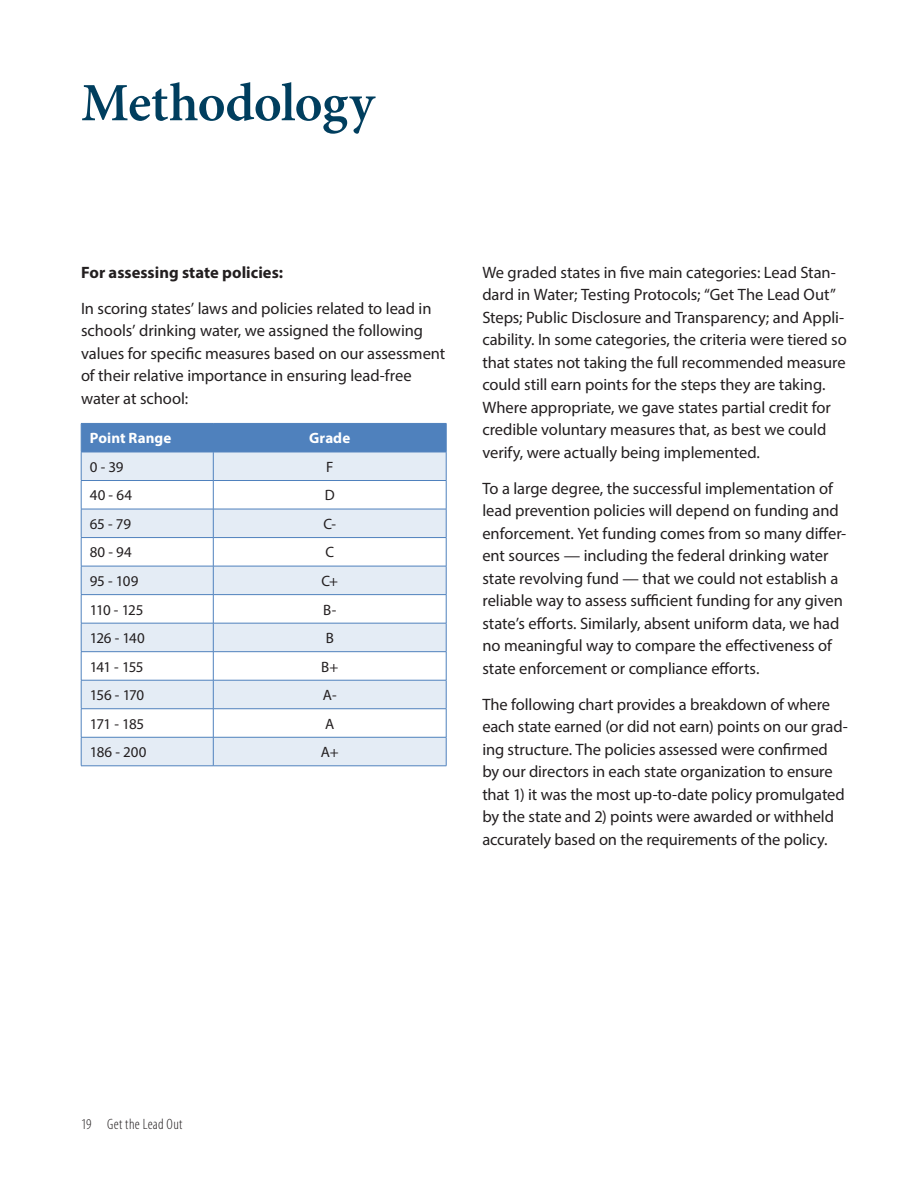
<style>
.page{position:relative;width:918px;height:1188px;background:#fff}
.page>*{position:absolute;margin:0;border:0;box-sizing:border-box;transform-origin:0 0}
.Heading_1{font:600 54px "Minion Pro";letter-spacing:-.015em;color:#003e5e}
.t1{font:16.5px/22.5px "Myriad Pro";letter-spacing:-.005em;color:#231f20}
.t2{font:700 16.5px "Myriad Pro";color:#231f20}
.t3{font:15px "Myriad Pro";letter-spacing:-.025em;color:#231f20}
.t4{font:300 condensed 15px "Myriad Pro";letter-spacing:.025em;color:#231f20}
.t5{font:700 15px "Myriad Pro";letter-spacing:.005em;color:#fff}
</style>
<div class="page">
<svg style="left:81px;top:423px;width:366px;height:343px"></svg>
<hr style="left:81px;top:766px;width:132px;height:1px;background:#4f81bd">
<hr style="left:213px;top:766px;width:233px;height:1px;background:#4f81bd">
<p class="Heading_1" style="left:81px;top:66px;width:295px">Methodology</p>
<p class="t2" style="left:81px;top:261px;width:204px">For assessing state policies:</p>
<p class="t1" style="left:81px;top:297px;width:366px">In scoring states’ laws and policies related to lead in schools’ drinking water, we assigned the following values for specific measures based on our assessment of their relative importance in ensuring lead-free water at school:</p>
<p class="t5" style="left:90px;top:428px;width:83px">Point Range</p>
<p class="t5" style="left:309px;top:428px;width:43px">Grade</p>
<p class="t3" style="left:90px;top:458px;width:35px">0 - 39</p>
<p class="t3" style="left:326px;top:458px;width:9px">F</p>
<p class="t3" style="left:90px;top:486px;width:44px">40 - 64</p>
<p class="t3" style="left:325px;top:486px;width:11px">D</p>
<p class="t3" style="left:90px;top:515px;width:43px">65 - 79</p>
<p class="t3" style="left:324px;top:515px;width:14px">C-</p>
<p class="t3" style="left:90px;top:543px;width:44px">80 - 94</p>
<p class="t3" style="left:325px;top:543px;width:10px">C</p>
<p class="t3" style="left:90px;top:572px;width:50px">95 - 109</p>
<p class="t3" style="left:321px;top:572px;width:18px">C+</p>
<p class="t3" style="left:90px;top:600px;width:55px">110 - 125</p>
<p class="t3" style="left:323px;top:600px;width:15px">B-</p>
<p class="t3" style="left:90px;top:629px;width:57px">126 - 140</p>
<p class="t3" style="left:326px;top:629px;width:10px">B</p>
<p class="t3" style="left:90px;top:657px;width:55px">141 - 155</p>
<p class="t3" style="left:321px;top:657px;width:19px">B+</p>
<p class="t3" style="left:90px;top:686px;width:56px">156 - 170</p>
<p class="t3" style="left:323px;top:686px;width:15px">A-</p>
<p class="t3" style="left:90px;top:714px;width:56px">171 - 185</p>
<p class="t3" style="left:325px;top:714px;width:11px">A</p>
<p class="t3" style="left:90px;top:743px;width:58px">186 - 200</p>
<p class="t3" style="left:321px;top:743px;width:19px">A+</p>
<p class="t1" style="left:482px;top:261px;width:366px">We graded states in five main categories: Lead Stan&shy;dard in Water; Testing Protocols; “Get The Lead Out” Steps; Public Disclosure and Transparency; and Appli&shy;cability. In some categories, the criteria were tiered so that states not taking the full recommended measure could still earn points for the steps they are taking.<br>Where appropriate, we gave states partial credit for credible voluntary measures that, as best we could verify, were actually being implemented.</p>
<p class="t1" style="left:482px;top:477px;width:365px">To a large degree, the successful implementation of lead prevention policies will depend on funding and enforcement. Yet funding comes from so many differ&shy;ent sources — including the federal drinking water state revolving fund — that we could not establish a reliable way to assess sufficient funding for any given state’s efforts. Similarly, absent uniform data, we had no meaningful way to compare the effectiveness of state enforcement or compliance efforts.</p>
<p class="t1" style="left:482px;top:693px;width:367px">The following chart provides a breakdown of where each state earned (or did not earn) points on our grad&shy;ing structure. The policies assessed were confirmed by our directors in each state organization to ensure that 1) it was the most up-to-date policy promulgated by the state and 2) points were awarded or withheld accurately based on the requirements of the policy.</p>
<p class="t4" style="left:81px;top:1116px;width:103px">19 Get the Lead Out</p>
</div>
